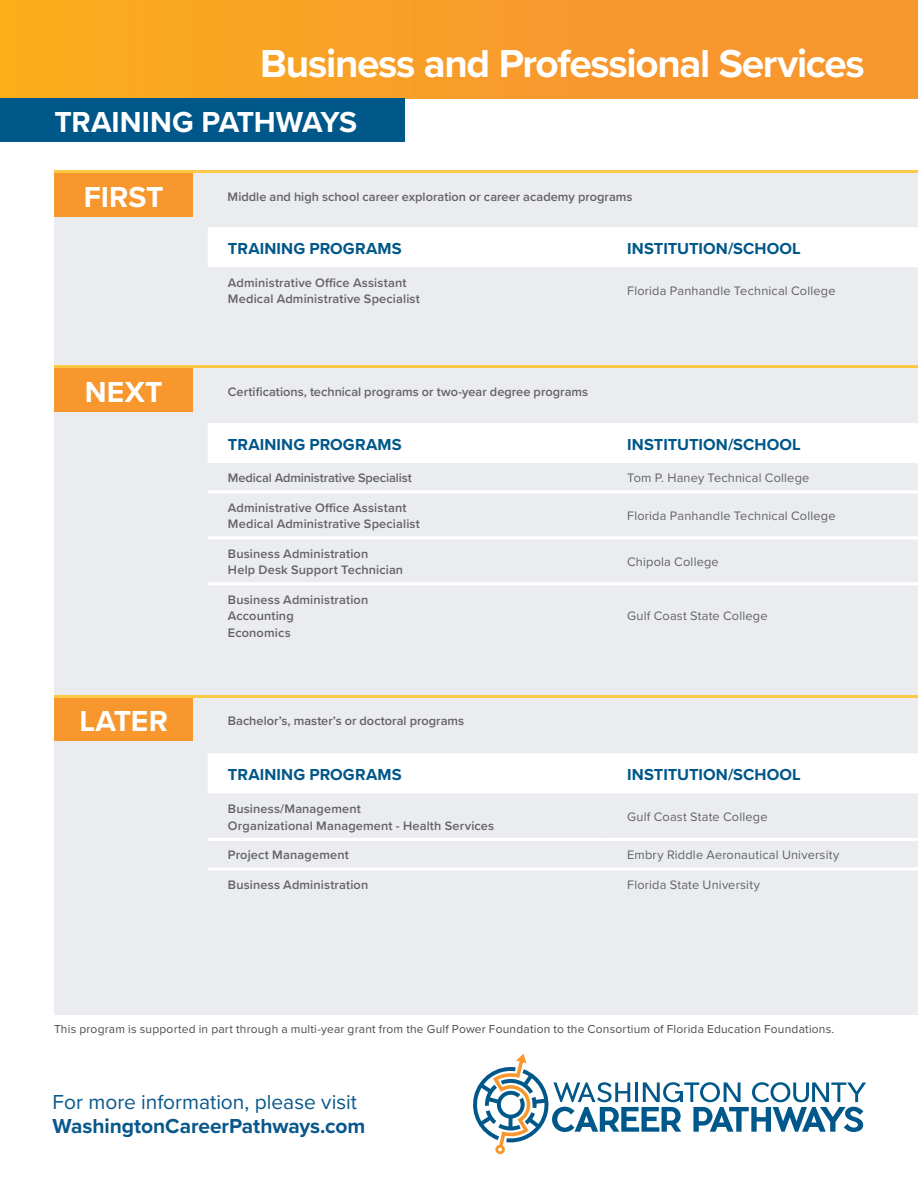
<style>
.page{position:relative;width:918px;height:1188px;background:#fff}
.page>*{position:absolute;margin:0;border:0;box-sizing:border-box;transform-origin:0 0}
.t1{font:700 40.5px "Proxima Nova";letter-spacing:-.035em;color:#fff}
.t2{font:700 30px "Proxima Nova";color:#fff}
.t3{font:21px "Proxima Nova";color:#09578b}
.t4{font:700 21px "Proxima Nova";letter-spacing:-.005em;color:#09578b}
.t5{font:700 16.5px "Proxima Nova";letter-spacing:.005em;color:#005789}
.t6{font:600 12.75px/16.5px "Proxima Nova";letter-spacing:.01em;color:#636366}
.t7{font:12.75px "Proxima Nova";letter-spacing:.015em;color:#636366}
.t8{font:600 12.75px "Proxima Nova";letter-spacing:-.01em;color:#636366}
.t9{font:12px "Proxima Nova";letter-spacing:.015em;color:#4b4c4d}
</style>
<div class="page">
<div style="left:54px;top:173px;width:864px;height:841px;background:#eaecef"></div>
<div style="left:54px;top:173px;width:139px;height:44px;background:#f7972e"></div>
<div style="left:208px;top:227px;width:710px;height:40px;background:#fff"></div>
<hr style="left:54px;top:170px;width:864px;height:3px;background:#fdc846">
<div style="left:208px;top:423px;width:710px;height:40px;background:#fff"></div>
<hr style="left:208px;top:490px;width:399px;height:3px;background:#fff">
<hr style="left:607px;top:490px;width:311px;height:3px;background:#fff">
<hr style="left:208px;top:536px;width:399px;height:3px;background:#fff">
<hr style="left:607px;top:536px;width:311px;height:3px;background:#fff">
<hr style="left:208px;top:582px;width:399px;height:3px;background:#fff">
<hr style="left:607px;top:582px;width:311px;height:3px;background:#fff">
<div style="left:54px;top:368px;width:139px;height:44px;background:#f7972e"></div>
<hr style="left:54px;top:365px;width:864px;height:3px;background:#fdc846">
<div style="left:208px;top:753px;width:710px;height:40px;background:#fff"></div>
<hr style="left:208px;top:838px;width:399px;height:3px;background:#fff">
<hr style="left:607px;top:838px;width:311px;height:3px;background:#fff">
<hr style="left:208px;top:867px;width:399px;height:3px;background:#fff">
<hr style="left:607px;top:867px;width:311px;height:3px;background:#fff">
<div style="left:54px;top:698px;width:139px;height:43px;background:#f7972e"></div>
<hr style="left:54px;top:695px;width:864px;height:3px;background:#fdc846">
<div style="left:0;top:0;width:918px;height:99px;background:linear-gradient(to right,#faac1d,#f69233)"></div>
<div style="left:0;top:99px;width:405px;height:43px;background:#005789"></div>
<svg style="left:473px;top:1054px;width:393px;height:100px"></svg>
<h1 class="t1" style="left:260px;top:33px;width:606px">Business and Professional Services</h1>
<h2 class="t2" style="left:54px;top:99px;width:304px">TRAINING PATHWAYS</h2>
<h2 class="t2" style="left:84px;top:174px;width:82px">FIRST</h2>
<p class="t6" style="left:228px;top:188px;width:407px">Middle and high school career exploration or career academy programs</p>
<p class="t5" style="left:228px;top:236px;width:175px">TRAINING PROGRAMS</p>
<p class="t5" style="left:627px;top:236px;width:175px">INSTITUTION/SCHOOL</p>
<p class="t6" style="left:228px;top:274px;width:193px">Administrative Office Assistant<br>Medical Administrative Specialist</p>
<p class="t7" style="left:627px;top:281px;width:210px">Florida Panhandle Technical College</p>
<h2 class="t2" style="left:85px;top:369px;width:79px">NEXT</h2>
<p class="t6" style="left:228px;top:383px;width:362px">Certifications, technical programs or two-year degree programs</p>
<p class="t5" style="left:228px;top:432px;width:175px">TRAINING PROGRAMS</p>
<p class="t5" style="left:627px;top:432px;width:175px">INSTITUTION/SCHOOL</p>
<p class="t8" style="left:228px;top:468px;width:185px">Medical Administrative Specialist</p>
<p class="t7" style="left:627px;top:468px;width:184px">Tom P. Haney Technical College</p>
<p class="t6" style="left:228px;top:499px;width:193px">Administrative Office Assistant<br>Medical Administrative Specialist</p>
<p class="t7" style="left:627px;top:506px;width:210px">Florida Panhandle Technical College</p>
<p class="t6" style="left:228px;top:545px;width:177px">Business Administration<br>Help Desk Support Technician</p>
<p class="t7" style="left:627px;top:552px;width:93px">Chipola College</p>
<p class="t6" style="left:228px;top:591px;width:142px">Business Administration<br>Accounting<br>Economics</p>
<p class="t7" style="left:627px;top:606px;width:142px">Gulf Coast State College</p>
<h2 class="t2" style="left:79px;top:699px;width:90px">LATER</h2>
<p class="t6" style="left:228px;top:713px;width:238px">Bachelor’s, master’s or doctoral programs</p>
<p class="t5" style="left:228px;top:762px;width:175px">TRAINING PROGRAMS</p>
<p class="t5" style="left:627px;top:762px;width:175px">INSTITUTION/SCHOOL</p>
<p class="t6" style="left:228px;top:800px;width:268px">Business/Management<br>Organizational Management - Health Services</p>
<p class="t7" style="left:627px;top:808px;width:142px">Gulf Coast State College</p>
<p class="t6" style="left:228px;top:846px;width:122px">Project Management</p>
<p class="t7" style="left:627px;top:845px;width:214px">Embry Riddle Aeronautical University</p>
<p class="t6" style="left:228px;top:876px;width:142px">Business Administration</p>
<p class="t7" style="left:627px;top:875px;width:134px">Florida State University</p>
<p class="t9" style="left:54px;top:1020px;width:782px">This program is supported in part through a multi-year grant from the Gulf Power Foundation to the Consortium of Florida Education Foundations.</p>
<h3 class="t3" style="left:52px;top:1087px;width:306px">For more information, please visit</h3>
<h3 class="t4" style="left:52px;top:1111px;width:314px">WashingtonCareerPathways.com</h3>
</div>
